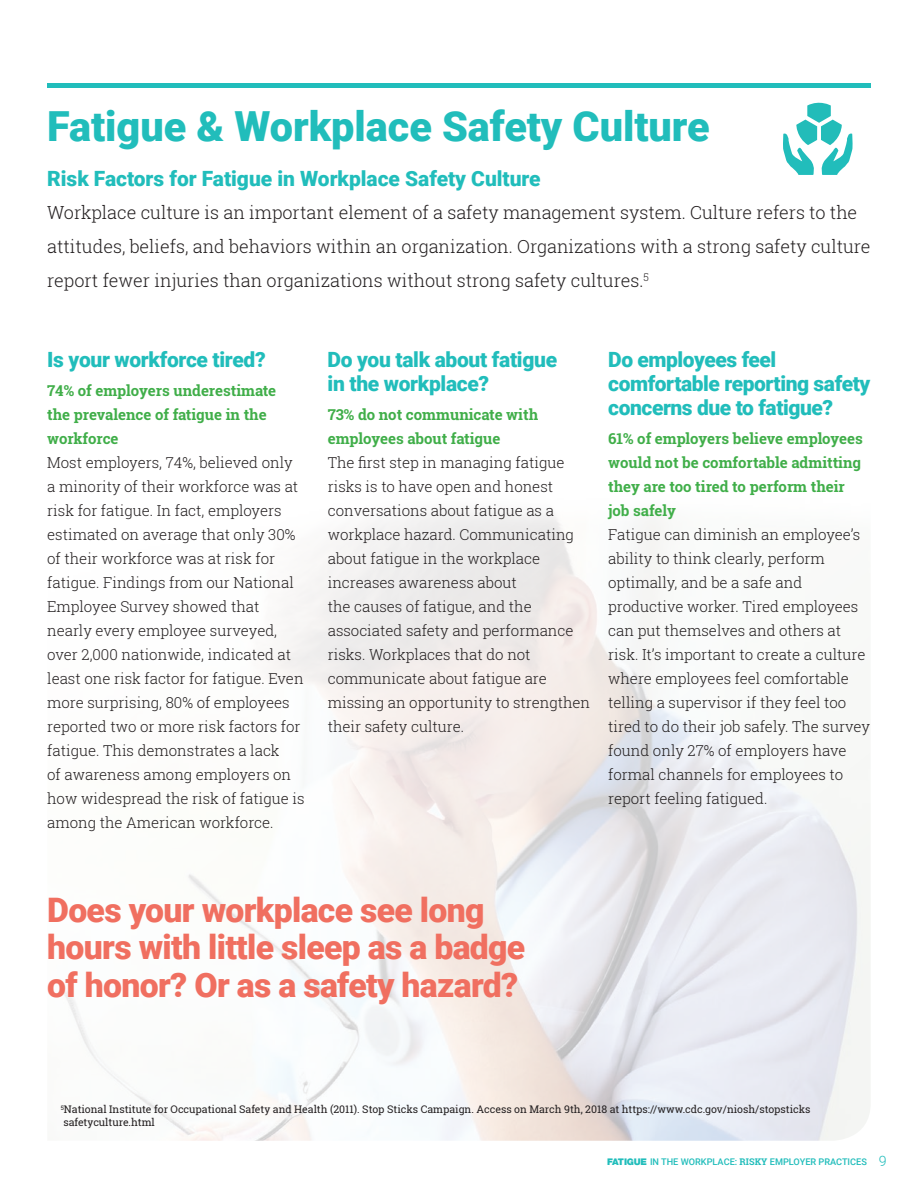
<style>
.page{position:relative;width:918px;height:1188px;background:#fff}
.page>*{position:absolute;margin:0;border:0;box-sizing:border-box;transform-origin:0 0}
.t1{font:900 41.55px "Roboto";color:#21bdbb}
.t2{font:900 33.75px/37.5px "Roboto";letter-spacing:-.02em;color:#f06f60}
.t3{font:900 21px/24px "Roboto";letter-spacing:-.015em;color:#21bdbb}
.t4{font:300 18px/33.8px "Roboto Slab";color:#231f20}
.t5{font:300 15px/24px "Roboto Slab";color:#231f20}
.t6{font:700 15px/24px "Roboto Slab";color:#40ae49}
.t7{font:10.5px/12.8px "Roboto Slab";color:#231f20}
.t8{font:500 9.15px "Roboto";color:#21bdbb}
.s1{font-family:"Helvetica Neue LT Std";font-weight:900}
.s2{font-family:"Roboto Slab";font-weight:700}
.s3{font-weight:300;font-size:14.25px}
</style>
<div class="page">
<img style="left:63px;top:512px;width:807px;height:629px">
<div style="left:47px;top:83px;width:824px;height:5px;background:#21bdbb"></div>
<svg style="left:783px;top:102px;width:70px;height:73px"></svg>
<h1 class="t1" style="left:47px;top:98px;width:664px">Fatigue &amp; Workplace Safety Culture</h1>
<h3 class="t3" style="left:47px;top:165px;width:495px">Risk Factors for Fatigue in Workplace Safety Culture</h3>
<p class="t4" style="left:47px;top:196px;width:825px">Workplace culture is an important element of a safety management system. Culture refers to the attitudes, beliefs, and behaviors within an organization. Organizations with a strong safety culture report fewer injuries than organizations without strong safety cultures.<sup>5</sup></p>
<h3 class="t3" style="left:47px;top:347px;width:220px">Is your workforce tired?</h3>
<h3 class="t3" style="left:608px;top:347px;width:264px">Do employees feel comfortable reporting safety concerns due to fatigue?</h3>
<h3 class="t3" style="left:328px;top:347px;width:231px">Do you talk about fatigue in the workplace?</h3>
<p class="t6" style="left:47px;top:378px;width:230px">74% of employers underestimate the prevalence of fatigue in the workforce</p>
<p class="t5" style="left:47px;top:450px;width:259px">Most employers, 74%, believed only a minority of their workforce was at risk for fatigue. In fact, employers estimated on average that only 30% of their workforce was at risk for fatigue. Findings from our National Employee Survey showed that nearly every employee surveyed, over 2,000 nationwide, indicated at least one risk factor for fatigue. Even more surprising, 80% of employees reported two or more risk factors for fatigue. This demonstrates a lack<br>of awareness among employers on how widespread the risk of fatigue is among the American workforce.</p>
<p class="t6" style="left:328px;top:402px;width:212px">73% do not communicate with employees about fatigue</p>
<p class="t5" style="left:328px;top:450px;width:264px">The first step in managing fatigue risks is to have open and honest conversations about fatigue as a workplace hazard. Communicating about fatigue in the workplace increases awareness about<br>the causes of fatigue, and the associated safety and performance risks. Workplaces that do not communicate about fatigue are missing an opportunity to strengthen their safety culture.</p>
<p class="t6" style="left:608px;top:426px;width:256px">61% of employers believe employees would not be comfortable admitting they are too tired to perform their job safely</p>
<p class="t5" style="left:608px;top:522px;width:263px">Fatigue can diminish an employee’s ability to think clearly, perform optimally, and be a safe and productive worker. Tired employees can put themselves and others at risk. It’s important to create a culture where employees feel comfortable telling a supervisor if they feel too tired to do their job safely. The survey found only 27% of employers have formal channels for employees to report feeling fatigued.</p>
<h2 class="t2" style="left:47px;top:890px;width:480px">Does your workplace see long hours with little sleep as a badge of honor? Or as a safety hazard?</h2>
<p class="t7" style="left:61px;top:1103px;width:751px"><sup>5</sup>National Institute for Occupational Safety and Health (2011). Stop Sticks Campaign. Access on March 9th, 2018 at https://www.cdc.gov/niosh/stopsticks safetyculture.html</p>
<p class="t8" style="left:607px;top:1156px;width:281px"><span class="s1">FATIGUE</span> IN THE WORKPLACE: <span class="s2">RISKY</span> EMPLOYER PRACTICES <span class="s3">9</span></p>
</div>
